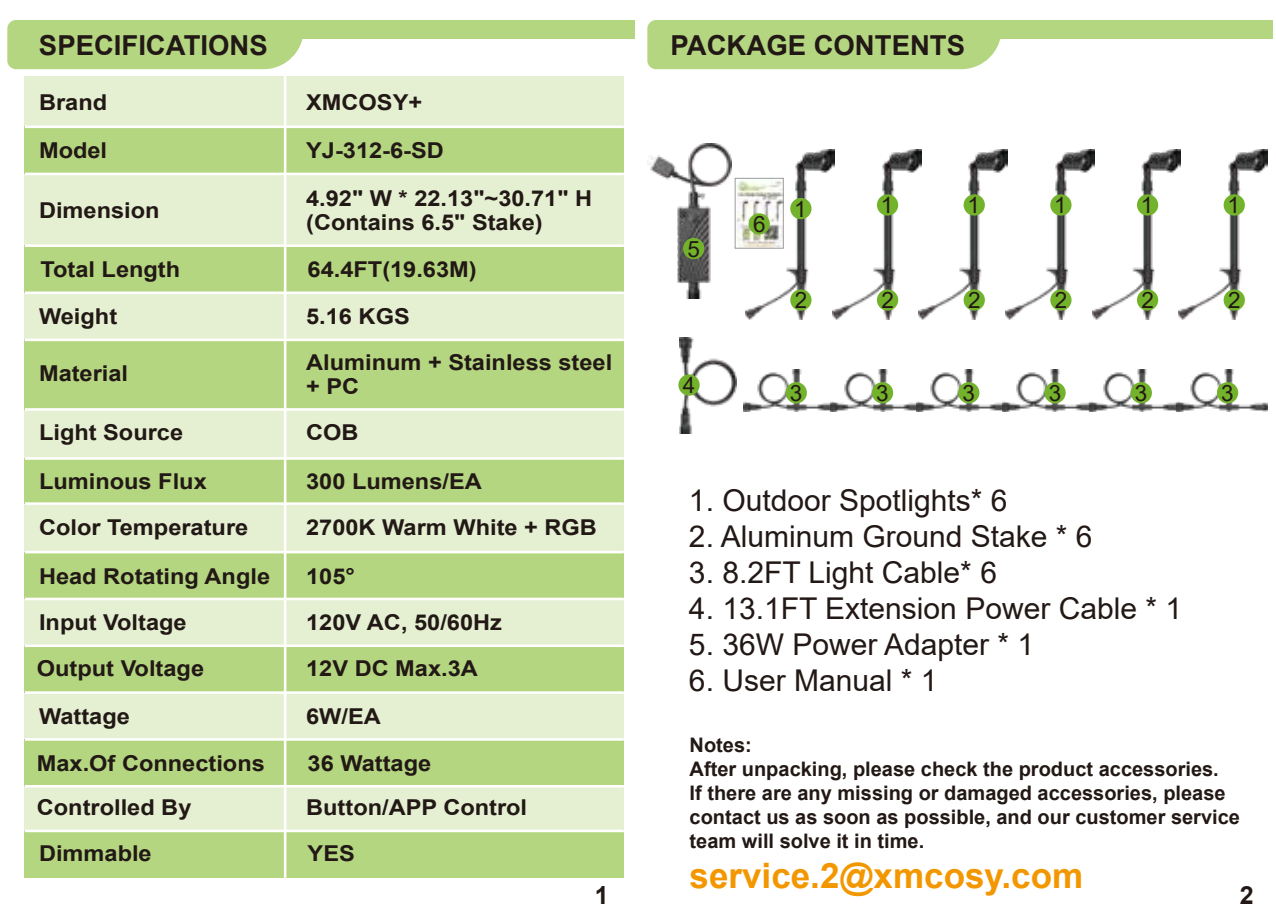
<style>
.page{position:relative;width:1276px;height:922px;background:#fff}
.page>*{position:absolute;margin:0;border:0;box-sizing:border-box;transform-origin:0 0}
.t1{font:700 35px "Arial";color:#f39700}
.t2{font:30px "Arial";color:#221815}
.t3{font:700 27.5px "Arial";color:#221815}
.t4{font:700 25px "Arial";color:#221815}
.t5{font:22.5px "Arial";color:#221815}
.t6{font:700 21.75px/46.5px "Arial";color:#221815;scale:1.08 1}
.t7{font:700 20px/24px "Arial";color:#221815}
</style>
<div class="page">
<div style="left:25px;top:76px;width:599px;height:754px;background:#e5f0d2"></div>
<div style="left:25px;top:127px;width:599px;height:47px;background:#b5d681"></div>
<div style="left:25px;top:245px;width:599px;height:48px;background:#b5d681"></div>
<div style="left:25px;top:340px;width:599px;height:69px;background:#b5d681"></div>
<div style="left:25px;top:458px;width:599px;height:45px;background:#b5d681"></div>
<div style="left:25px;top:552px;width:599px;height:46px;background:#b5d681"></div>
<div style="left:25px;top:645px;width:599px;height:47px;background:#b5d681"></div>
<div style="left:25px;top:739px;width:599px;height:47px;background:#b5d681"></div>
<div style="left:25px;top:830px;width:599px;height:47px;background:#b5d681"></div>
<hr style="left:25px;top:784px;width:599px;height:3px;background:#fff">
<hr style="left:25px;top:829px;width:599px;height:3px;background:#fff">
<hr style="left:25px;top:691px;width:599px;height:2px;background:#fff">
<hr style="left:25px;top:738px;width:599px;height:2px;background:#fff">
<hr style="left:25px;top:597px;width:599px;height:3px;background:#fff">
<hr style="left:25px;top:644px;width:599px;height:3px;background:#fff">
<hr style="left:25px;top:502px;width:599px;height:3px;background:#fff">
<hr style="left:25px;top:550px;width:599px;height:3px;background:#fff">
<hr style="left:25px;top:408px;width:599px;height:2px;background:#fff">
<hr style="left:25px;top:457px;width:599px;height:2px;background:#fff">
<hr style="left:25px;top:338px;width:599px;height:3px;background:#fff">
<hr style="left:25px;top:244px;width:599px;height:3px;background:#fff">
<hr style="left:25px;top:291px;width:599px;height:3px;background:#fff">
<hr style="left:25px;top:125px;width:599px;height:3px;background:#fff">
<hr style="left:25px;top:173px;width:599px;height:2px;background:#fff">
<hr style="left:284px;top:76px;width:2px;height:801px;background:#fff">
<img style="left:744px;top:369px;width:86px;height:42px">
<img style="left:830px;top:369px;width:86px;height:42px">
<img style="left:916px;top:369px;width:86px;height:42px">
<img style="left:1002px;top:369px;width:87px;height:42px">
<img style="left:1089px;top:369px;width:87px;height:42px">
<img style="left:1176px;top:369px;width:91px;height:42px">
<img style="left:647px;top:144px;width:84px;height:154px">
<img style="left:679px;top:338px;width:57px;height:95px">
<img style="left:745px;top:149px;width:87px;height:171px">
<img style="left:832px;top:149px;width:87px;height:171px">
<img style="left:919px;top:149px;width:86px;height:171px">
<img style="left:1005px;top:149px;width:87px;height:171px">
<img style="left:1092px;top:149px;width:86px;height:171px">
<img style="left:1178px;top:149px;width:89px;height:171px">
<img style="left:737px;top:180px;width:44px;height:66px">
<div style="left:735px;top:178px;width:48px;height:70px;border:1px solid #9b9b9c"></div>
<div style="left:7px;top:20px;width:296px;height:49px;background:#b4d681"></div>
<div style="left:295px;top:20px;width:340px;height:19px;background:#b4d681"></div>
<div style="left:647px;top:20px;width:353px;height:49px;background:#b4d681"></div>
<div style="left:933px;top:20px;width:340px;height:19px;background:#b4d681"></div>
<div style="left:790px;top:198px;width:21px;height:21px;background:#73b32c;border-radius:50%"></div>
<div style="left:877px;top:194px;width:21px;height:21px;background:#73b32c;border-radius:50%"></div>
<div style="left:963px;top:194px;width:22px;height:21px;background:#73b32c;border-radius:50%"></div>
<div style="left:1050px;top:194px;width:21px;height:21px;background:#73b32c;border-radius:50%"></div>
<div style="left:1137px;top:194px;width:21px;height:21px;background:#73b32c;border-radius:50%"></div>
<div style="left:1223px;top:194px;width:21px;height:21px;background:#73b32c;border-radius:50%"></div>
<div style="left:790px;top:289px;width:21px;height:21px;background:#73b32c;border-radius:50%"></div>
<div style="left:877px;top:289px;width:21px;height:21px;background:#73b32c;border-radius:50%"></div>
<div style="left:963px;top:289px;width:22px;height:21px;background:#73b32c;border-radius:50%"></div>
<div style="left:1050px;top:289px;width:21px;height:21px;background:#73b32c;border-radius:50%"></div>
<div style="left:1137px;top:289px;width:21px;height:21px;background:#73b32c;border-radius:50%"></div>
<div style="left:1223px;top:289px;width:21px;height:21px;background:#73b32c;border-radius:50%"></div>
<div style="left:678px;top:374px;width:21px;height:21px;background:#73b32c;border-radius:50%"></div>
<div style="left:683px;top:238px;width:21px;height:21px;background:#73b32c;border-radius:50%"></div>
<div style="left:748px;top:213px;width:22px;height:21px;background:#73b32c;border-radius:50%"></div>
<div style="left:785px;top:382px;width:22px;height:21px;background:#73b32c;border-radius:50%"></div>
<div style="left:872px;top:382px;width:21px;height:21px;background:#73b32c;border-radius:50%"></div>
<div style="left:958px;top:382px;width:21px;height:21px;background:#73b32c;border-radius:50%"></div>
<div style="left:1044px;top:382px;width:21px;height:21px;background:#73b32c;border-radius:50%"></div>
<div style="left:1130px;top:382px;width:22px;height:21px;background:#73b32c;border-radius:50%"></div>
<div style="left:1217px;top:382px;width:21px;height:21px;background:#73b32c;border-radius:50%"></div>
<p class="t3" style="left:39px;top:26px;width:230px">SPECIFICATIONS</p>
<p class="t3" style="left:670px;top:26px;width:296px">PACKAGE CONTENTS</p>
<p class="t6" style="left:39px;top:80px;width:65px">Brand</p>
<p class="t6" style="left:306px;top:79px;width:129px;line-height:47.2px">XMCOSY+<br>YJ-312-6-SD</p>
<p class="t6" style="left:39px;top:127px;width:65px">Model</p>
<p class="t6" style="left:39px;top:187px;width:113px">Dimension</p>
<p class="t6" style="left:306px;top:186px;width:266px;line-height:24.2px">4.92" W * 22.13"~30.71" H (Contains 6.5" Stake)</p>
<p class="t6" style="left:40px;top:246px;width:131px">Total Length</p>
<p class="t6" style="left:308px;top:246px;width:158px">64.4FT(19.63M)</p>
<p class="t6" style="left:39px;top:293px;width:74px">Weight</p>
<p class="t6" style="left:39px;top:350px;width:84px">Material</p>
<p class="t6" style="left:306px;top:294px;width:285px;line-height:45.5px">5.16 KGS<br>Aluminum + Stainless steel</p>
<p class="t6" style="left:306px;top:363px;width:51px;line-height:45.8px">+ PC<br>COB</p>
<p class="t6" style="left:306px;top:458px;width:164px">300 Lumens/EA</p>
<p class="t6" style="left:39px;top:409px;width:135px">Light Source</p>
<p class="t6" style="left:39px;top:458px;width:157px">Luminous Flux</p>
<p class="t6" style="left:39px;top:504px;width:195px">Color Temperature</p>
<p class="t6" style="left:39px;top:553px;width:215px">Head Rotating Angle</p>
<p class="t6" style="left:306px;top:553px;width:47px">105°</p>
<p class="t6" style="left:306px;top:504px;width:271px">2700K Warm White + RGB</p>
<p class="t6" style="left:37px;top:599px;width:156px">Input Voltage<br>Output Voltage</p>
<p class="t6" style="left:306px;top:599px;width:183px">120V AC, 50/60Hz<br>12V DC Max.3A</p>
<p class="t5" style="left:687px;top:233px;width:14px">5</p>
<p class="t5" style="left:683px;top:370px;width:14px">4</p>
<p class="t5" style="left:753px;top:208px;width:14px">6</p>
<p class="t5" style="left:794px;top:193px;width:14px">1</p>
<p class="t5" style="left:881px;top:190px;width:14px">1</p>
<p class="t5" style="left:967px;top:190px;width:14px">1</p>
<p class="t5" style="left:1054px;top:190px;width:14px">1</p>
<p class="t5" style="left:1141px;top:190px;width:14px">1</p>
<p class="t5" style="left:1227px;top:190px;width:14px">1</p>
<p class="t5" style="left:795px;top:284px;width:14px">2</p>
<p class="t5" style="left:881px;top:284px;width:14px">2</p>
<p class="t5" style="left:968px;top:284px;width:14px">2</p>
<p class="t5" style="left:1054px;top:284px;width:14px">2</p>
<p class="t5" style="left:1141px;top:284px;width:14px">2</p>
<p class="t5" style="left:1228px;top:284px;width:14px">2</p>
<p class="t5" style="left:790px;top:377px;width:14px">3</p>
<p class="t5" style="left:876px;top:377px;width:14px">3</p>
<p class="t5" style="left:962px;top:377px;width:14px">3</p>
<p class="t5" style="left:1048px;top:377px;width:14px">3</p>
<p class="t5" style="left:1135px;top:377px;width:14px">3</p>
<p class="t5" style="left:1221px;top:377px;width:14px">3</p>
<h2 class="t2" style="left:689px;top:480px;width:320px">1. Outdoor Spotlights* 6</h2>
<h2 class="t2" style="left:689px;top:516px;width:405px">2. Aluminum Ground Stake * 6</h2>
<h2 class="t2" style="left:689px;top:552px;width:309px">3. 8.2FT Light Cable* 6</h2>
<h2 class="t2" style="left:689px;top:588px;width:495px">4. 13.1FT Extension Power Cable * 1</h2>
<h2 class="t2" style="left:689px;top:624px;width:347px">5. 36W Power Adapter * 1</h2>
<h2 class="t2" style="left:689px;top:660px;width:250px">6. User Manual * 1</h2>
<p class="t6" style="left:37px;top:692px;width:213px">Wattage<br>Max.Of Connections</p>
<p class="t6" style="left:306px;top:693px;width:71px">6W/EA</p>
<p class="t6" style="left:308px;top:740px;width:116px">36 Wattage</p>
<p class="t6" style="left:37px;top:784px;width:145px">Controlled By</p>
<p class="t6" style="left:306px;top:784px;width:206px">Button/APP Control</p>
<p class="t6" style="left:39px;top:830px;width:106px">Dimmable</p>
<p class="t6" style="left:308px;top:830px;width:45px">YES</p>
<p class="t7" style="left:689px;top:732px;width:552px">Notes:<br>After unpacking, please check the product accessories.<br>If there are any missing or damaged accessories, please contact us as soon as possible, and our customer service team will solve it in time.</p>
<h1 class="t1" style="left:689px;top:850px;width:395px">service.2@xmcosy.com</h1>
<p class="t4" style="left:595px;top:877px;width:15px">1</p>
<p class="t4" style="left:1239px;top:877px;width:15px">2</p>
</div>
